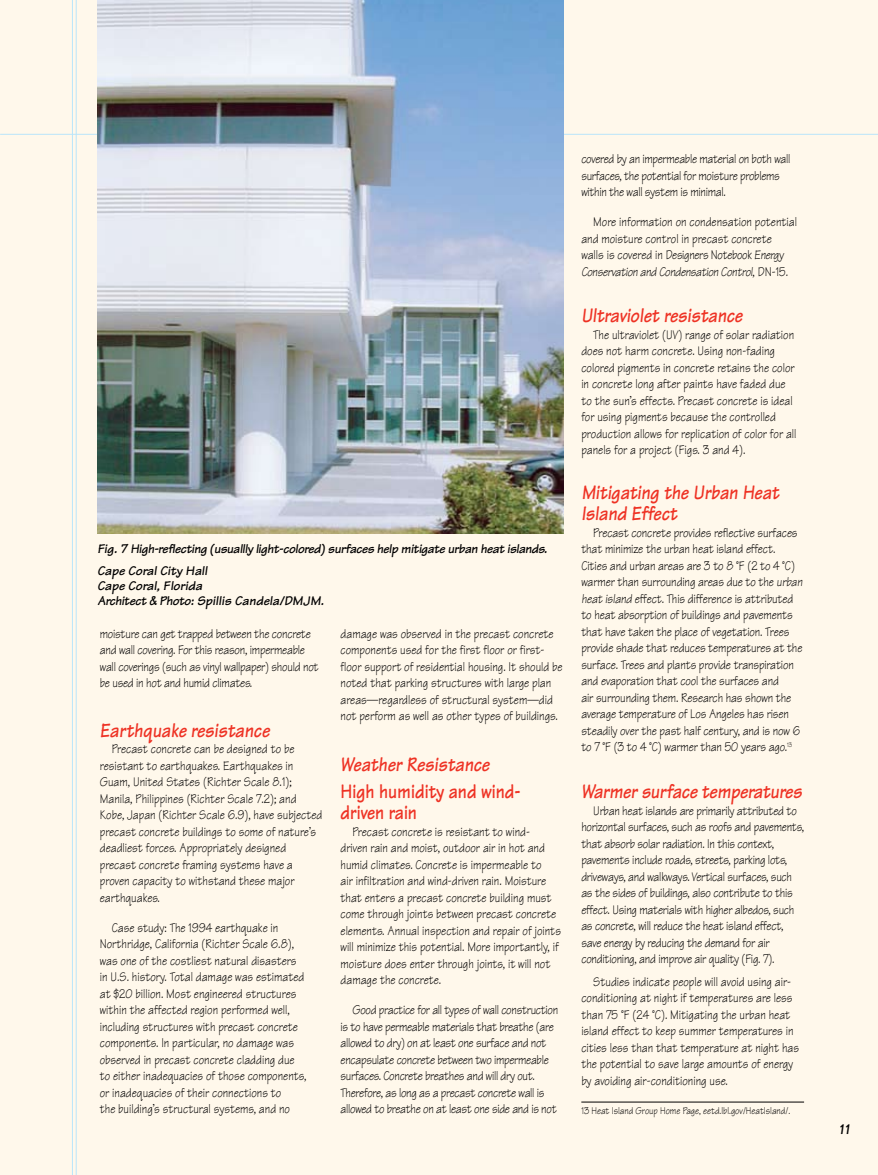
<style>
.page{position:relative;width:878px;height:1175px;background:#fff}
.page>*{position:absolute;margin:0;border:0;box-sizing:border-box;transform-origin:0 0}
.t1{font:italic 700 21px/21px "Tekton";color:#ee3224;scale:.85 1}
.t2{font:700 21px/21px "Tekton";color:#ee3224;scale:.85 1}
.t3{font:italic 700 15px "Tekton";color:#000}
.t4{font:13.5px/16.5px "Tekton";color:#000;scale:.85 1}
.t5{font:13.5px/16.5px "Tekton";letter-spacing:-.02em;color:#000;scale:.85 1}
.t6{font:13.5px/16.5px "Tekton";letter-spacing:-.025em;color:#000;scale:.85 1}
.t7{font:italic 700 13.5px/22.5px "Tekton";letter-spacing:-.025em;color:#000}
.t8{font:italic 700 13.5px/15px "Tekton";color:#000}
.t9{font:10.5px "Tekton";color:#000;scale:.85 1}
.s1{font-style:italic}
</style>
<div class="page">
<div style="left:0;top:0;width:878px;height:1174px;background:#fff8eb"></div>
<hr style="left:72px;top:0;width:1px;height:1174px;background:#b9e5fa">
<hr style="left:76px;top:0;width:1px;height:1174px;background:#b9e5fa">
<hr style="left:0;top:134px;width:878px;height:1px;background:#b9e5fa">
<img style="left:97px;top:0;width:466px;height:533px">
<hr style="left:581px;top:1101px;width:223px;height:1px;background:#000">
<p class="t7" style="left:97px;top:537px;width:451px">Fig. 7 High-reflecting (usuallly light-colored) surfaces help mitigate urban heat islands.<br>Cape Coral City Hall</p>
<p class="t8" style="left:97px;top:578px;width:228px">Cape Coral, Florida<br>Architect &amp; Photo: Spillis Candela/DMJM.</p>
<p class="t5" style="left:100px;top:625px;width:259px">moisture can get trapped between the concrete and wall covering. For this reason, impermeable wall coverings (such as vinyl wallpaper) should not be used in hot and humid climates.</p>
<h1 class="t1" style="left:100px;top:719px;width:201px">Earthquake resistance</h1>
<p class="t4" style="left:100px;top:740px;width:263px;text-indent:12px">Precast concrete can be designed to be resistant to earthquakes. Earthquakes in Guam, United States (Richter Scale 8.1); Manila, Philippines (Richter Scale 7.2); and Kobe, Japan (Richter Scale 6.9), have subjected precast concrete buildings to some of nature’s deadliest forces. Appropriately designed precast concrete framing systems have a proven capacity to withstand these major earthquakes.</p>
<p class="t4" style="left:100px;top:919px;width:244px;text-indent:12px">Case study: The 1994 earthquake in Northridge, California (Richter Scale 6.8), was one of the costliest natural disasters in U.S. history. Total damage was estimated at $20 billion. Most engineered structures within the affected region performed well, including structures with precast concrete components. In particular, no damage was observed in precast concrete cladding due to either inadequacies of those components, or inadequacies of their connections to<br>the building’s structural systems, and no</p>
<p class="t4" style="left:340px;top:625px;width:263px">damage was observed in the precast concrete components used for the first floor or first&shy;floor support of residential housing. It should be noted that parking structures with large plan areas—regardless of structural system—did not perform as well as other types of buildings.</p>
<h1 class="t1" style="left:340px;top:754px;width:177px">Weather Resistance</h1>
<h1 class="t2" style="left:340px;top:781px;width:213px">High humidity and wind&shy;driven rain</h1>
<p class="t4" style="left:340px;top:823px;width:261px;text-indent:12px">Precast concrete is resistant to wind-<br>driven rain and moist, outdoor air in hot and humid climates. Concrete is impermeable to<br>air infiltration and wind-driven rain. Moisture that enters a precast concrete building must come through joints between precast concrete elements. Annual inspection and repair of joints will minimize this potential. More importantly, if moisture does enter through joints, it will not damage the concrete.</p>
<p class="t6" style="left:340px;top:1001px;width:257px;text-indent:12px">Good practice for all types of wall construction is to have permeable materials that breathe (are allowed to dry) on at least one surface and not encapsulate concrete between two impermeable surfaces. Concrete breathes and will dry out.<br>Therefore, as long as a precast concrete wall is allowed to breathe on at least one side and is not</p>
<p class="t6" style="left:581px;top:151px;width:247px">covered by an impermeable material on both wall surfaces, the potential for moisture problems within the wall system is minimal.</p>
<p class="t4" style="left:581px;top:214px;width:255px;text-indent:12px">More information on condensation potential and moisture control in precast concrete walls is covered in Designers Notebook <span class="s1">Energy Conservation and Condensation Control</span>, DN-15.</p>
<h1 class="t1" style="left:581px;top:305px;width:191px">Ultraviolet resistance</h1>
<p class="t4" style="left:581px;top:326px;width:255px;text-indent:12px">The ultraviolet (UV) range of solar radiation does not harm concrete. Using non-fading colored pigments in concrete retains the color in concrete long after paints have faded due to the sun’s effects. Precast concrete is ideal for using pigments because the controlled production allows for replication of color for all panels for a project (Figs. 3 and 4).</p>
<h1 class="t1" style="left:581px;top:482px;width:234px">Mitigating the Urban Heat<br>Island Effect</h1>
<p class="t4" style="left:581px;top:524px;width:262px;text-indent:12px">Precast concrete provides reflective surfaces that minimize the urban heat island effect.<br>Cities and urban areas are 3 to 8 °F (2 to 4 °C) warmer than surrounding areas due to the <span class="s1">urban heat island</span> effect. This difference is attributed to heat absorption of buildings and pavements that have taken the place of vegetation. Trees provide shade that reduces temperatures at the surface. Trees and plants provide transpiration and evaporation that cool the surfaces and<br>air surrounding them. Research has shown the average temperature of Los Angeles has risen steadily over the past half century, and is now 6 to 7 °F (3 to 4 °C) warmer than 50 years ago.<sup>13</sup></p>
<h1 class="t1" style="left:581px;top:780px;width:261px">Warmer surface temperatures</h1>
<p class="t5" style="left:581px;top:802px;width:263px;text-indent:12px">Urban heat islands are primarily attributed to horizontal surfaces, such as roofs and pavements, that absorb solar radiation. In this context, pavements include roads, streets, parking lots, driveways, and walkways. Vertical surfaces, such as the sides of buildings, also contribute to this effect. Using materials with higher albedos, such as concrete, will reduce the heat island effect, save energy by reducing the demand for air conditioning, and improve air quality (Fig. 7).</p>
<p class="t4" style="left:581px;top:973px;width:258px;text-indent:12px">Studies indicate people will avoid using air&shy;conditioning at night if temperatures are less than 75 °F (24 °C). Mitigating the urban heat island effect to keep summer temperatures in cities less than that temperature at night has the potential to save large amounts of energy by avoiding air-conditioning use.</p>
<p class="t9" style="left:581px;top:1104px;width:247px">13 Heat Island Group Home Page, eetd.lbl.gov/HeatIsland/.</p>
<p class="t3" style="left:839px;top:1120px;width:12px">11</p>
</div>
